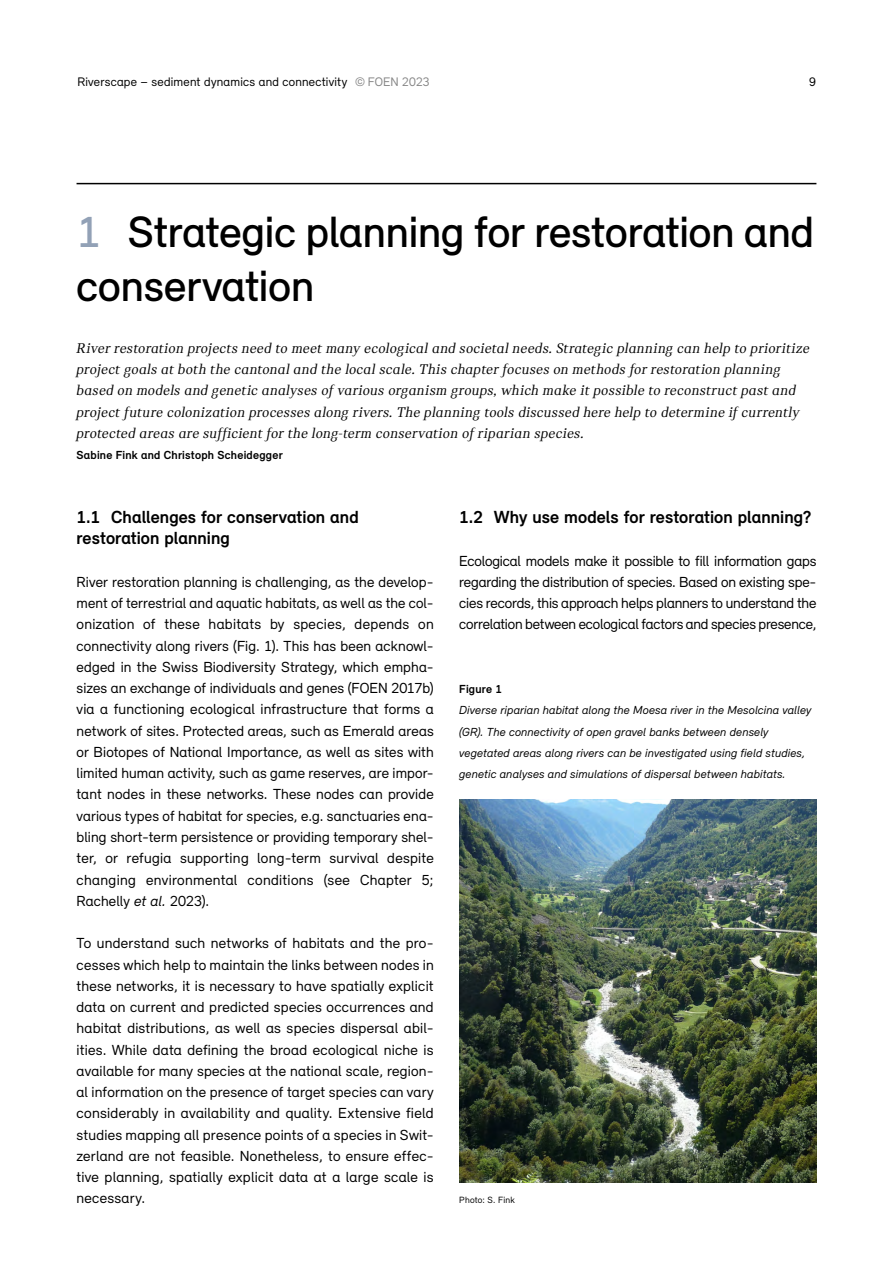
<style>
.page{position:relative;width:893px;height:1263px;background:#fff}
.page>*{position:absolute;margin:0;border:0;box-sizing:border-box;transform-origin:0 0}
._07_Kapiteltitel_nr{font:500 45px/54px "Relevant";color:#000}
._07_Titel_nr{font:700 18px/21.3px "Relevant";letter-spacing:.005em;color:#000}
._07_Grundtext{font:15px/21.3px "Relevant";letter-spacing:.01em;color:#000;text-align:justify}
._07_Lead{font:italic 15px/21.3px "Catalog";letter-spacing:.015em;color:#000}
.t1{font:12.75px "Relevant";letter-spacing:.02em;color:#000}
._08_Legende_Text{font:italic 12px/21.3px "Relevant";letter-spacing:.02em;color:#000}
._07_Autornennung{font:700 12px "Relevant";letter-spacing:.02em;color:#000}
._08_Legende_Titel{font:700 12px "Relevant";letter-spacing:.02em;color:#000}
._08_Quelle{font:9.3px "Relevant";letter-spacing:.02em;color:#000}
.s1{color:#878787}
.s2{color:#92a1b6}
.s3{font-style:italic}
</style>
<div class="page">
<hr style="left:77px;top:183px;width:739px;height:1px;background:#000">
<img style="left:459px;top:799px;width:357px;height:383px">
<p class="t1" style="left:77px;top:74px;width:354px">Riverscape – sediment dynamics and connectivity <span class="s1">© FOEN 2023</span></p>
<p class="t1" style="left:809px;top:74px;width:8px">9</p>
<h1 class="_07_Kapiteltitel_nr" style="left:77px;top:204px;width:739px"><span class="s2">1</span> Strategic planning for restoration and conservation</h1>
<p class="_07_Lead" style="left:77px;top:337px;width:735px">River restoration projects need to meet many ecological and societal needs. Strategic planning can help to prioritize project goals at both the cantonal and the local scale. This chapter focuses on methods for restoration planning based on models and genetic analyses of various organism groups, which make it possible to reconstruct past and project future colonization processes along rivers. The planning tools discussed here help to determine if currently protected areas are sufficient for the long-term conservation of riparian species.</p>
<p class="_07_Autornennung" style="left:77px;top:448px;width:208px">Sabine Fink and Christoph Scheidegger</p>
<h2 class="_07_Titel_nr" style="left:77px;top:506px;width:284px">1.1 Challenges for conservation and restoration planning</h2>
<p class="_07_Grundtext" style="left:77px;top:571px;width:359px;text-align:left">River restoration planning is challenging, as the develop&shy;ment of terrestrial and aquatic habitats, as well as the col&shy;onization of these habitats by species, depends on connectivity along rivers (Fig. 1). This has been acknowl&shy;edged in the Swiss Biodiversity Strategy, which empha&shy;sizes an exchange of individuals and genes (FOEN 2017b) via a functioning ecological infrastructure that forms a network of sites. Protected areas, such as Emerald areas or Biotopes of National Importance, as well as sites with limited human activity, such as game reserves, are impor&shy;tant nodes in these networks. These nodes can provide various types of habitat for species, e.g. sanctuaries ena&shy;bling short-term persistence or providing temporary shel&shy;ter, or refugia supporting long-term survival despite changing environmental conditions (see Chapter 5; Rachelly <span class="s3">et al.</span> 2023).</p>
<p class="_07_Grundtext" style="left:77px;top:932px;width:359px">To understand such networks of habitats and the pro&shy;cesses which help to maintain the links between nodes in these networks, it is necessary to have spatially explicit data on current and predicted species occurrences and habitat distributions, as well as species dispersal abil&shy;ities. While data defining the broad ecological niche is available for many species at the national scale, region&shy;al information on the presence of target species can vary considerably in availability and quality. Extensive field studies mapping all presence points of a species in Swit&shy;zerland are not feasible. Nonetheless, to ensure effec&shy;tive planning, spatially explicit data at a large scale is necessary.</p>
<h2 class="_07_Titel_nr" style="left:459px;top:506px;width:354px">1.2 Why use models for restoration planning?</h2>
<p class="_07_Grundtext" style="left:459px;top:550px;width:359px">Ecological models make it possible to fill information gaps regarding the distribution of species. Based on existing spe&shy;cies records, this approach helps planners to understand the correlation between ecological factors and species presence,</p>
<p class="_08_Legende_Titel" style="left:459px;top:682px;width:44px">Figure 1</p>
<p class="_08_Legende_Text" style="left:459px;top:699px;width:354px">Diverse riparian habitat along the Moesa river in the Mesolcina valley (GR). The connectivity of open gravel banks between densely vegetated areas along rivers can be investigated using field studies, genetic analyses and simulations of dispersal between habitats.</p>
<p class="_08_Quelle" style="left:459px;top:1195px;width:57px">Photo: S. Fink</p>
</div>
